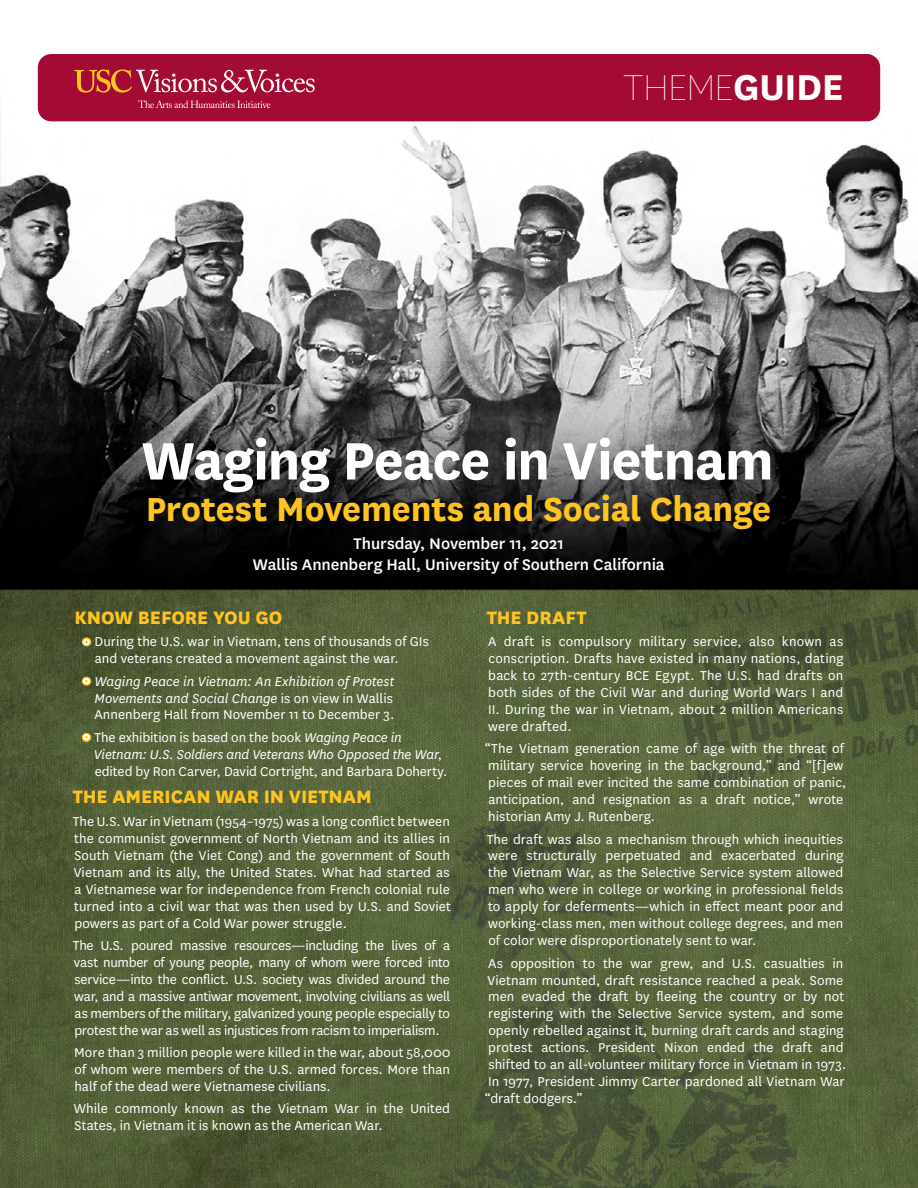
<style>
.page{position:relative;width:918px;height:1188px;background:#fff}
.page>*{position:absolute;margin:0;border:0;box-sizing:border-box;transform-origin:0 0}
.t1{font:700 61.5px "National";letter-spacing:-.02em;color:#fff}
.t2{font:100 42px "National";letter-spacing:-.02em;color:#fff}
.t3{font:700 39px "National";letter-spacing:-.005em;color:#fec422}
.t4{font:800 21px "National";letter-spacing:-.005em;color:#fec422}
.t5{font:500 18px/21.6px "National";letter-spacing:-.005em;color:#fff;text-align:center}
.t6{font:15px/17px "National";letter-spacing:.005em;color:#fff}
.t7{font:italic 15px/17px "National";color:#fff;text-align:justify}
.s1{font-weight:700}
.s2{font-family:"Neutraface Text";font-weight:700;font-size:13.5px;color:#fec422}
.s3{font-family:"Neutraface Text";font-weight:700;font-style:normal;font-size:13.5px;color:#fec422}
.s4{font-style:normal}
.s5{font-style:italic}
</style>
<div class="page">
<img style="left:0;top:54px;width:918px;height:1134px">
<div style="left:38px;top:54px;width:842px;height:67px;background:#a30a34;border-radius:14px"></div>
<svg style="left:74px;top:70px;width:241px;height:23px"></svg>
<svg style="left:138px;top:100px;width:133px;height:8px"></svg>
<h2 class="t2" style="left:623px;top:63px;width:222px">THEME<span class="s1">GUIDE</span></h2>
<h1 class="t1" style="left:141px;top:417px;width:634px">Waging Peace in Vietnam</h1>
<h3 class="t3" style="left:146px;top:481px;width:627px">Protest Movements and Social Change</h3>
<p class="t5" style="left:253px;top:531px;width:413px">Thursday, November 11, 2021<br>Wallis Annenberg Hall, University of Southern California</p>
<h3 class="t4" style="left:487px;top:602px;width:101px">THE DRAFT</h3>
<p class="t6" style="left:488px;top:633px;width:357px;text-align:justify">A draft is compulsory military service, also known as conscription. Drafts have existed in many nations, dating back to 27th-century BCE Egypt. The U.S. had drafts on both sides of the Civil War and during World Wars I and II. During the war in Vietnam, about 2 million Americans were drafted.</p>
<p class="t6" style="left:485px;top:740px;width:363px">“The Vietnam generation came of age with the threat of military service hovering in the background,” and “[f]ew pieces of mail ever incited the same combination of panic, anticipation, and resignation as a draft notice,” wrote historian Amy J. Rutenberg.</p>
<p class="t6" style="left:487px;top:830px;width:359px;text-align:justify">The draft was also a mechanism through which inequities were structurally perpetuated and exacerbated during the Vietnam War, as the Selective Service system allowed men who were in college or working in professional fields to apply for deferments—which in effect meant poor and working-class men, men without college degrees, and men of color were disproportionately sent to war.</p>
<p class="t6" style="left:485px;top:954px;width:363px">As opposition to the war grew, and U.S. casualties in Vietnam mounted, draft resistance reached a peak. Some men evaded the draft by fleeing the country or by not registering with the Selective Service system, and some openly rebelled against it, burning draft cards and staging protest actions. President Nixon ended the draft and shifted to an all-volunteer military force in Vietnam in 1973.<br>In 1977, President Jimmy Carter pardoned all Vietnam War “draft dodgers.”</p>
<h3 class="t4" style="left:74px;top:602px;width:210px">KNOW BEFORE YOU GO</h3>
<p class="t6" style="left:95px;top:633px;width:336px;text-indent:-12px"><span class="s2">o</span> During the U.S. war in Vietnam, tens of thousands of GIs and veterans created a movement against the war.</p>
<p class="t7" style="left:94px;top:672px;width:301px;text-indent:-12px"><span class="s3">o</span> Waging Peace in Vietnam: An Exhibition of Protest Movements and Social Change <span class="s4">is on view in Wallis Annenberg Hall from November 11 to December 3.</span></p>
<p class="t6" style="left:94px;top:728px;width:355px;text-indent:-11px"><span class="s2">o</span> The exhibition is based on the book <span class="s5">Waging Peace in<br>Vietnam: U.S. Soldiers and Veterans Who Opposed the War</span>, edited by Ron Carver, David Cortright, and Barbara Doherty.</p>
<h3 class="t4" style="left:73px;top:782px;width:300px">THE AMERICAN WAR IN VIETNAM</h3>
<p class="t6" style="left:73px;top:812px;width:380px;text-align:justify">The U.S. War in Vietnam (1954–1975) was a long conflict between the communist government of North Vietnam and its allies in South Vietnam (the Viet Cong) and the government of South Vietnam and its ally, the United States. What had started as a Vietnamese war for independence from French colonial rule turned into a civil war that was then used by U.S. and Soviet powers as part of a Cold War power struggle.</p>
<p class="t6" style="left:73px;top:936px;width:379px;text-align:justify">The U.S. poured massive resources—including the lives of a vast number of young people, many of whom were forced into service—into the conflict. U.S. society was divided around the war, and a massive antiwar movement, involving civilians as well as members of the military, galvanized young people especially to protest the war as well as injustices from racism to imperialism.</p>
<p class="t6" style="left:74px;top:1043px;width:378px;text-align:justify">More than 3 million people were killed in the war, about 58,000 of whom were members of the U.S. armed forces. More than half of the dead were Vietnamese civilians.</p>
<p class="t6" style="left:74px;top:1100px;width:378px">While commonly known as the Vietnam War in the United<br>States, in Vietnam it is known as the American War.</p>
</div>
